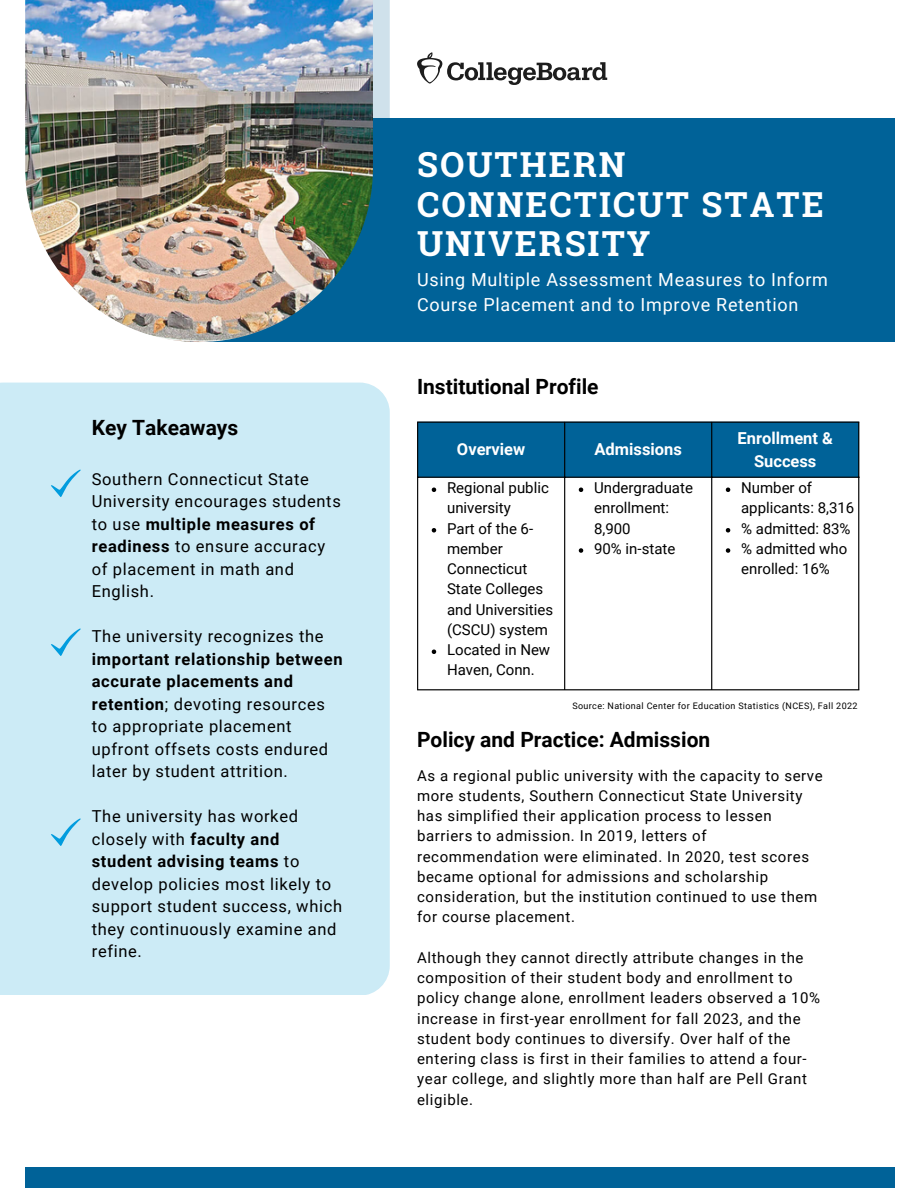
<style>
.page{position:relative;width:918px;height:1188px;background:#fff}
.page>*{position:absolute;margin:0;border:0;box-sizing:border-box;transform-origin:0 0}
.t1{font:700 34.5px/39.3px "Roboto Slab";letter-spacing:.06em;color:#fff}
.t2{font:700 21px "Roboto";color:#000}
.t3{font:18px/24.8px "Roboto";letter-spacing:.04em;color:#fff}
.t4{font:16.5px/22.5px "Roboto";letter-spacing:.04em;color:#000}
.t5{font:700 16.5px/22.5px "Roboto";color:#fff;text-align:center}
.t6{font:15px/20.2px "Roboto";letter-spacing:.04em;color:#000}
.t7{font:15px/20.2px "Roboto";color:#000}
.t8{font:9px "Roboto";letter-spacing:.04em;color:#000}
.s1{font-weight:700}
</style>
<div class="page">
<div style="left:190px;top:119px;width:705px;height:223px;background:#006298"></div>
<div style="left:373px;top:0;width:17px;height:119px;background:#cfe1eb"></div>
<img style="left:25px;top:0;width:348px;height:342px">
<div style="left:0;top:383px;width:390px;height:612px;background:#ccebf6"></div>
<svg style="left:417px;top:52px;width:190px;height:33px"></svg>
<div style="left:25px;top:1167px;width:869px;height:21px;background:#006298"></div>
<svg style="left:50px;top:469px;width:31px;height:28px"></svg>
<svg style="left:50px;top:628px;width:31px;height:28px"></svg>
<svg style="left:50px;top:818px;width:31px;height:28px"></svg>
<div style="left:418px;top:423px;width:440px;height:54px;background:#006298"></div>
<svg style="left:432px;top:488px;width:4px;height:4px"></svg>
<svg style="left:432px;top:528px;width:4px;height:5px"></svg>
<svg style="left:432px;top:650px;width:4px;height:4px"></svg>
<svg style="left:579px;top:488px;width:4px;height:4px"></svg>
<svg style="left:579px;top:548px;width:4px;height:5px"></svg>
<svg style="left:726px;top:488px;width:4px;height:4px"></svg>
<svg style="left:726px;top:528px;width:4px;height:5px"></svg>
<svg style="left:726px;top:548px;width:4px;height:5px"></svg>
<hr style="left:417px;top:423px;width:1px;height:266px;background:#000">
<hr style="left:564px;top:423px;width:1px;height:266px;background:#000">
<hr style="left:711px;top:423px;width:1px;height:266px;background:#000">
<hr style="left:858px;top:423px;width:1px;height:266px;background:#000">
<hr style="left:417px;top:422px;width:442px;height:1px;background:#000">
<hr style="left:417px;top:477px;width:442px;height:1px;background:#000">
<hr style="left:417px;top:689px;width:442px;height:1px;background:#000">
<p class="t2" style="left:92px;top:415px;width:148px">Key Takeaways</p>
<h3 class="t4" style="left:92px;top:468px;width:251px">Southern Connecticut State<br>University encourages students to use <span class="s1">multiple measures of readiness</span> to ensure accuracy of placement in math and<br>English.</h3>
<h2 class="t4" style="left:92px;top:625px;width:252px">The university recognizes the <span class="s1">important relationship between accurate placements and retention</span>; devoting resources to appropriate placement upfront offsets costs endured later by student attrition.</h2>
<p class="t4" style="left:92px;top:805px;width:252px">The university has worked closely with <span class="s1">faculty and student advising teams</span> to develop policies most likely to support student success, which they continuously examine and refine.</p>
<p class="t1" style="left:417px;top:144px;width:408px">SOUTHERN<br>CONNECTICUT STATE<br>UNIVERSITY</p>
<p class="t3" style="left:417px;top:268px;width:412px">Using Multiple Assessment Measures to Inform<br>Course Placement and to Improve Retention</p>
<h3 class="t2" style="left:417px;top:375px;width:183px">Institutional Profile</h3>
<h2 class="t5" style="left:457px;top:438px;width:70px">Overview</h2>
<p class="t5" style="left:595px;top:438px;width:89px">Admissions</p>
<p class="t5" style="left:738px;top:427px;width:97px">Enrollment &amp;<br>Success</p>
<p class="t7" style="left:447px;top:478px;width:103px">Regional public university</p>
<p class="t7" style="left:447px;top:518px;width:108px">Part of the 6- member<br>Connecticut<br>State Colleges and Universities (CSCU) system</p>
<p class="t7" style="left:447px;top:640px;width:105px">Located in New<br>Haven, Conn.</p>
<p class="t7" style="left:741px;top:478px;width:115px">Number of applicants: 8,316</p>
<p class="t7" style="left:741px;top:518px;width:111px">% admitted: 83%</p>
<p class="t7" style="left:741px;top:539px;width:108px">% admitted who enrolled: 16%</p>
<p class="t7" style="left:594px;top:478px;width:100px">Undergraduate enrollment:<br>8,900</p>
<p class="t7" style="left:594px;top:539px;width:83px">90% in-state</p>
<p class="t8" style="left:572px;top:701px;width:287px">Source: National Center for Education Statistics (NCES), Fall 2022</p>
<p class="t2" style="left:417px;top:727px;width:295px">Policy and Practice: Admission</p>
<h3 class="t6" style="left:417px;top:765px;width:407px">As a regional public university with the capacity to serve more students, Southern Connecticut State University has simplified their application process to lessen barriers to admission. In 2019, letters of recommendation were eliminated. In 2020, test scores became optional for admissions and scholarship consideration, but the institution continued to use them for course placement.</h3>
<h3 class="t6" style="left:417px;top:948px;width:405px">Although they cannot directly attribute changes in the composition of their student body and enrollment to policy change alone, enrollment leaders observed a 10% increase in first-year enrollment for fall 2023, and the student body continues to diversify. Over half of the entering class is first in their families to attend a four&shy;year college, and slightly more than half are Pell Grant eligible.</h3>
</div>
